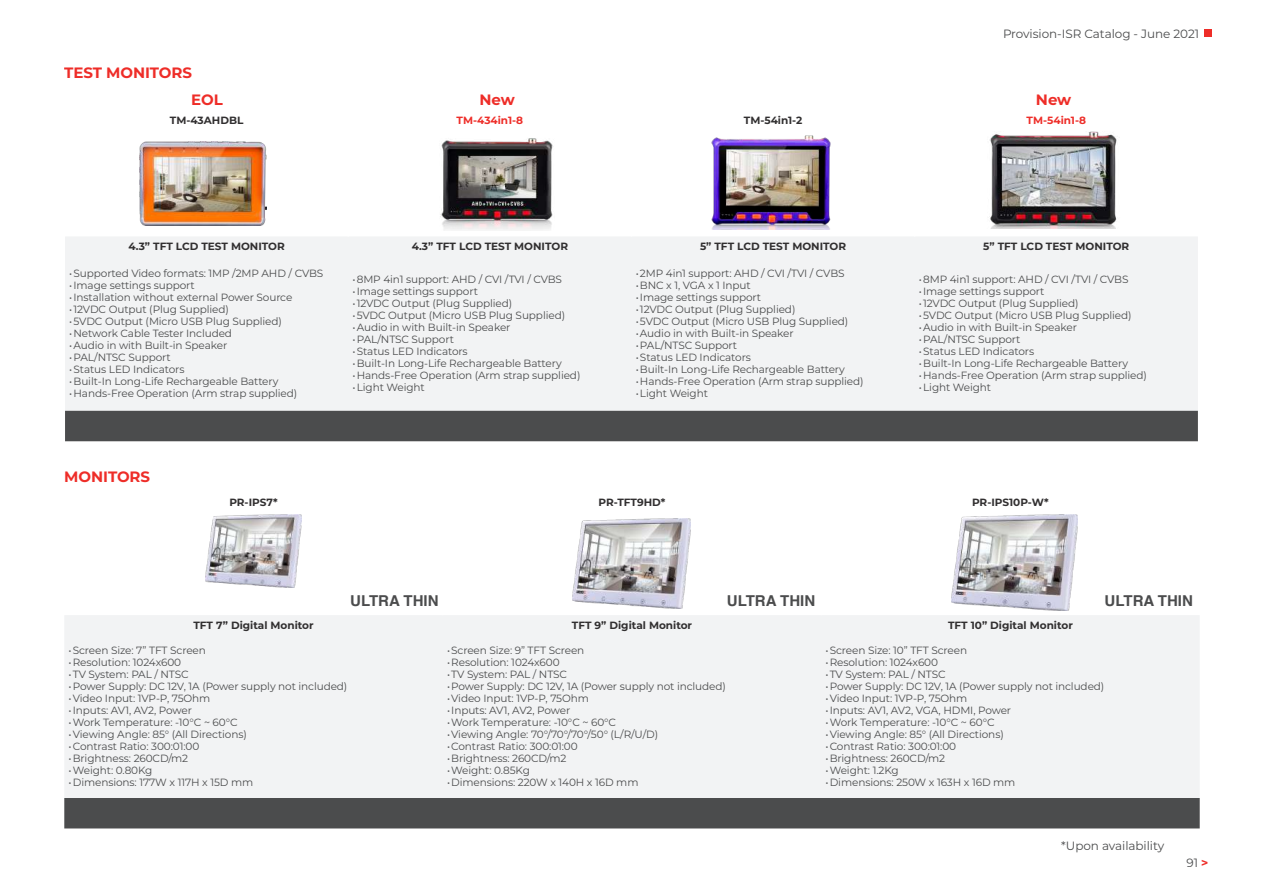
<style>
.page{position:relative;width:1263px;height:893px;background:#fff}
.page>*{position:absolute;margin:0;border:0;box-sizing:border-box;transform-origin:0 0}
.t1{font:700 15px "Montserrat";letter-spacing:-.005em;color:#ee2d28}
.t2{font:700 15px "Helvetica";color:#4b4c4d}
.t3{font:12px "Montserrat";letter-spacing:-.005em;color:#4b4c4d}
.t4{font:10.5px "Montserrat";letter-spacing:-.01em;color:#4b4c4d}
.t5{font:700 10.5px "Montserrat";color:#312f30}
.t6{font:700 10.5px "Montserrat";color:#ee2d28}
.s1{font-weight:700;color:#ee2d28}
</style>
<div class="page">
<div style="left:65px;top:237px;width:1133px;height:174px;background:#f2f3f4"></div>
<div style="left:65px;top:411px;width:1133px;height:30px;background:#4b4c4d"></div>
<div style="left:65px;top:615px;width:1134px;height:183px;background:#f2f3f4"></div>
<div style="left:64px;top:798px;width:1136px;height:30px;background:#4b4c4d"></div>
<img style="left:139px;top:142px;width:127px;height:83px">
<img style="left:440px;top:138px;width:113px;height:92px">
<img style="left:989px;top:132px;width:128px;height:96px">
<img style="left:711px;top:135px;width:120px;height:94px">
<img style="left:952px;top:515px;width:125px;height:95px">
<img style="left:205px;top:515px;width:96px;height:73px">
<img style="left:572px;top:518px;width:119px;height:90px">
<div style="left:1204px;top:30px;width:7px;height:7px;background:#ee2d28"></div>
<h1 class="t1" style="left:64px;top:62px;width:129px">TEST MONITORS</h1>
<p class="t3" style="left:1003px;top:25px;width:198px">Provision-ISR Catalog - June 2021</p>
<h1 class="t1" style="left:191px;top:89px;width:33px">EOL</h1>
<h1 class="t1" style="left:479px;top:89px;width:37px">New</h1>
<h1 class="t1" style="left:1036px;top:89px;width:37px">New</h1>
<p class="t5" style="left:170px;top:112px;width:75px">TM-43AHDBL</p>
<p class="t6" style="left:457px;top:112px;width:68px">TM-434in1-8</p>
<p class="t5" style="left:744px;top:112px;width:60px">TM-54in1-2</p>
<p class="t6" style="left:1026px;top:112px;width:61px">TM-54in1-8</p>
<p class="t5" style="left:128px;top:239px;width:158px">4.3” TFT LCD TEST MONITOR</p>
<p class="t5" style="left:412px;top:239px;width:158px">4.3” TFT LCD TEST MONITOR</p>
<p class="t5" style="left:700px;top:239px;width:148px">5” TFT LCD TEST MONITOR</p>
<p class="t5" style="left:983px;top:239px;width:148px">5” TFT LCD TEST MONITOR</p>
<p class="t4" style="left:69px;top:266px;width:256px">•Supported Video formats: 1MP /2MP AHD / CVBS</p>
<p class="t4" style="left:69px;top:278px;width:127px">•Image settings support</p>
<p class="t4" style="left:69px;top:290px;width:225px">•Installation without external Power Source</p>
<p class="t4" style="left:69px;top:302px;width:161px">•12VDC Output (Plug Supplied)</p>
<p class="t4" style="left:69px;top:314px;width:214px">•5VDC Output (Micro USB Plug Supplied)</p>
<p class="t4" style="left:69px;top:326px;width:164px">•Network Cable Tester Included</p>
<p class="t4" style="left:69px;top:338px;width:159px">•Audio in with Built-in Speaker</p>
<p class="t4" style="left:69px;top:350px;width:103px">•PAL/NTSC Support</p>
<p class="t4" style="left:69px;top:362px;width:117px">•Status LED Indicators</p>
<p class="t4" style="left:69px;top:374px;width:211px">•Built-In Long-Life Rechargeable Battery</p>
<p class="t4" style="left:69px;top:386px;width:229px">•Hands-Free Operation (Arm strap supplied)</p>
<p class="t4" style="left:636px;top:266px;width:210px">•2MP 4in1 support: AHD / CVI /TVI / CVBS</p>
<p class="t4" style="left:636px;top:278px;width:117px">•BNC x 1, VGA x 1 Input</p>
<p class="t4" style="left:636px;top:290px;width:127px">•Image settings support</p>
<p class="t4" style="left:636px;top:302px;width:161px">•12VDC Output (Plug Supplied)</p>
<p class="t4" style="left:636px;top:314px;width:214px">•5VDC Output (Micro USB Plug Supplied)</p>
<p class="t4" style="left:636px;top:326px;width:159px">•Audio in with Built-in Speaker</p>
<p class="t4" style="left:636px;top:338px;width:103px">•PAL/NTSC Support</p>
<p class="t4" style="left:636px;top:350px;width:117px">•Status LED Indicators</p>
<p class="t4" style="left:636px;top:362px;width:211px">•Built-In Long-Life Rechargeable Battery</p>
<p class="t4" style="left:636px;top:374px;width:229px">•Hands-Free Operation (Arm strap supplied)</p>
<p class="t4" style="left:636px;top:386px;width:74px">•Light Weight</p>
<p class="t4" style="left:352px;top:272px;width:211px">•8MP 4in1 support: AHD / CVI /TVI / CVBS</p>
<p class="t4" style="left:352px;top:284px;width:127px">•Image settings support</p>
<p class="t4" style="left:352px;top:296px;width:161px">•12VDC Output (Plug Supplied)</p>
<p class="t4" style="left:352px;top:308px;width:214px">•5VDC Output (Micro USB Plug Supplied)</p>
<p class="t4" style="left:352px;top:320px;width:159px">•Audio in with Built-in Speaker</p>
<p class="t4" style="left:352px;top:332px;width:103px">•PAL/NTSC Support</p>
<p class="t4" style="left:352px;top:344px;width:117px">•Status LED Indicators</p>
<p class="t4" style="left:352px;top:356px;width:211px">•Built-In Long-Life Rechargeable Battery</p>
<p class="t4" style="left:352px;top:368px;width:229px">•Hands-Free Operation (Arm strap supplied)</p>
<p class="t4" style="left:352px;top:380px;width:74px">•Light Weight</p>
<p class="t4" style="left:919px;top:272px;width:211px">•8MP 4in1 support: AHD / CVI /TVI / CVBS</p>
<p class="t4" style="left:919px;top:284px;width:127px">•Image settings support</p>
<p class="t4" style="left:919px;top:296px;width:161px">•12VDC Output (Plug Supplied)</p>
<p class="t4" style="left:919px;top:308px;width:214px">•5VDC Output (Micro USB Plug Supplied)</p>
<p class="t4" style="left:919px;top:320px;width:159px">•Audio in with Built-in Speaker</p>
<p class="t4" style="left:919px;top:332px;width:103px">•PAL/NTSC Support</p>
<p class="t4" style="left:919px;top:344px;width:117px">•Status LED Indicators</p>
<p class="t4" style="left:919px;top:356px;width:211px">•Built-In Long-Life Rechargeable Battery</p>
<p class="t4" style="left:919px;top:368px;width:229px">•Hands-Free Operation (Arm strap supplied)</p>
<p class="t4" style="left:919px;top:380px;width:74px">•Light Weight</p>
<h1 class="t1" style="left:64px;top:466px;width:87px">MONITORS</h1>
<p class="t5" style="left:229px;top:495px;width:50px">PR-IPS7*</p>
<p class="t5" style="left:598px;top:495px;width:69px">PR-TFT9HD*</p>
<p class="t5" style="left:972px;top:495px;width:78px">PR-IPS10P-W*</p>
<h1 class="t2" style="left:350px;top:594px;width:90px">ULTRA THIN</h1>
<h1 class="t2" style="left:727px;top:594px;width:90px">ULTRA THIN</h1>
<h1 class="t2" style="left:1104px;top:594px;width:90px">ULTRA THIN</h1>
<p class="t5" style="left:193px;top:617px;width:122px">TFT 7” Digital Monitor</p>
<p class="t5" style="left:572px;top:617px;width:122px">TFT 9” Digital Monitor</p>
<p class="t5" style="left:948px;top:617px;width:126px">TFT 10” Digital Monitor</p>
<p class="t4" style="left:69px;top:643px;width:139px">•Screen Size: 7” TFT Screen</p>
<p class="t4" style="left:69px;top:655px;width:114px">•Resolution: 1024x600</p>
<p class="t4" style="left:69px;top:667px;width:122px">•TV System: PAL / NTSC</p>
<p class="t4" style="left:69px;top:679px;width:280px">•Power Supply: DC 12V, 1A (Power supply not included)</p>
<p class="t4" style="left:69px;top:691px;width:143px">•Video Input: 1VP-P, 75Ohm</p>
<p class="t4" style="left:69px;top:703px;width:125px">•Inputs: AV1, AV2, Power</p>
<p class="t4" style="left:69px;top:715px;width:171px">•Work Temperature: -10°C ~ 60°C</p>
<p class="t4" style="left:69px;top:727px;width:180px">•Viewing Angle: 85° (All Directions)</p>
<p class="t4" style="left:69px;top:739px;width:132px">•Contrast Ratio: 300:01:00</p>
<p class="t4" style="left:69px;top:751px;width:121px">•Brightness: 260CD/m2</p>
<p class="t4" style="left:69px;top:763px;width:85px">•Weight: 0.80Kg</p>
<p class="t4" style="left:69px;top:775px;width:186px">•Dimensions: 177W x 117H x 15D mm</p>
<p class="t4" style="left:447px;top:643px;width:139px">•Screen Size: 9” TFT Screen</p>
<p class="t4" style="left:447px;top:655px;width:114px">•Resolution: 1024x600</p>
<p class="t4" style="left:447px;top:667px;width:122px">•TV System: PAL / NTSC</p>
<p class="t4" style="left:447px;top:679px;width:280px">•Power Supply: DC 12V, 1A (Power supply not included)</p>
<p class="t4" style="left:447px;top:691px;width:143px">•Video Input: 1VP-P, 75Ohm</p>
<p class="t4" style="left:447px;top:703px;width:125px">•Inputs: AV1, AV2, Power</p>
<p class="t4" style="left:447px;top:715px;width:171px">•Work Temperature: -10°C ~ 60°C</p>
<p class="t4" style="left:447px;top:727px;width:213px">•Viewing Angle: 70°/70°/70°/50° (L/R/U/D)</p>
<p class="t4" style="left:447px;top:739px;width:132px">•Contrast Ratio: 300:01:00</p>
<p class="t4" style="left:447px;top:751px;width:121px">•Brightness: 260CD/m2</p>
<p class="t4" style="left:447px;top:763px;width:84px">•Weight: 0.85Kg</p>
<p class="t4" style="left:447px;top:775px;width:193px">•Dimensions: 220W x 140H x 16D mm</p>
<p class="t4" style="left:825px;top:643px;width:143px">•Screen Size: 10” TFT Screen</p>
<p class="t4" style="left:825px;top:655px;width:114px">•Resolution: 1024x600</p>
<p class="t4" style="left:825px;top:667px;width:122px">•TV System: PAL / NTSC</p>
<p class="t4" style="left:825px;top:679px;width:280px">•Power Supply: DC 12V, 1A (Power supply not included)</p>
<p class="t4" style="left:825px;top:691px;width:143px">•Video Input: 1VP-P, 75Ohm</p>
<p class="t4" style="left:825px;top:703px;width:187px">•Inputs: AV1, AV2, VGA, HDMI, Power</p>
<p class="t4" style="left:825px;top:715px;width:171px">•Work Temperature: -10°C ~ 60°C</p>
<p class="t4" style="left:825px;top:727px;width:180px">•Viewing Angle: 85° (All Directions)</p>
<p class="t4" style="left:825px;top:739px;width:132px">•Contrast Ratio: 300:01:00</p>
<p class="t4" style="left:825px;top:751px;width:121px">•Brightness: 260CD/m2</p>
<p class="t4" style="left:825px;top:763px;width:75px">•Weight: 1.2Kg</p>
<p class="t4" style="left:825px;top:775px;width:191px">•Dimensions: 250W x 163H x 16D mm</p>
<p class="t3" style="left:1061px;top:838px;width:105px">*Upon availability</p>
<p class="t3" style="left:1186px;top:854px;width:23px">91 <span class="s1">&gt;</span></p>
</div>
